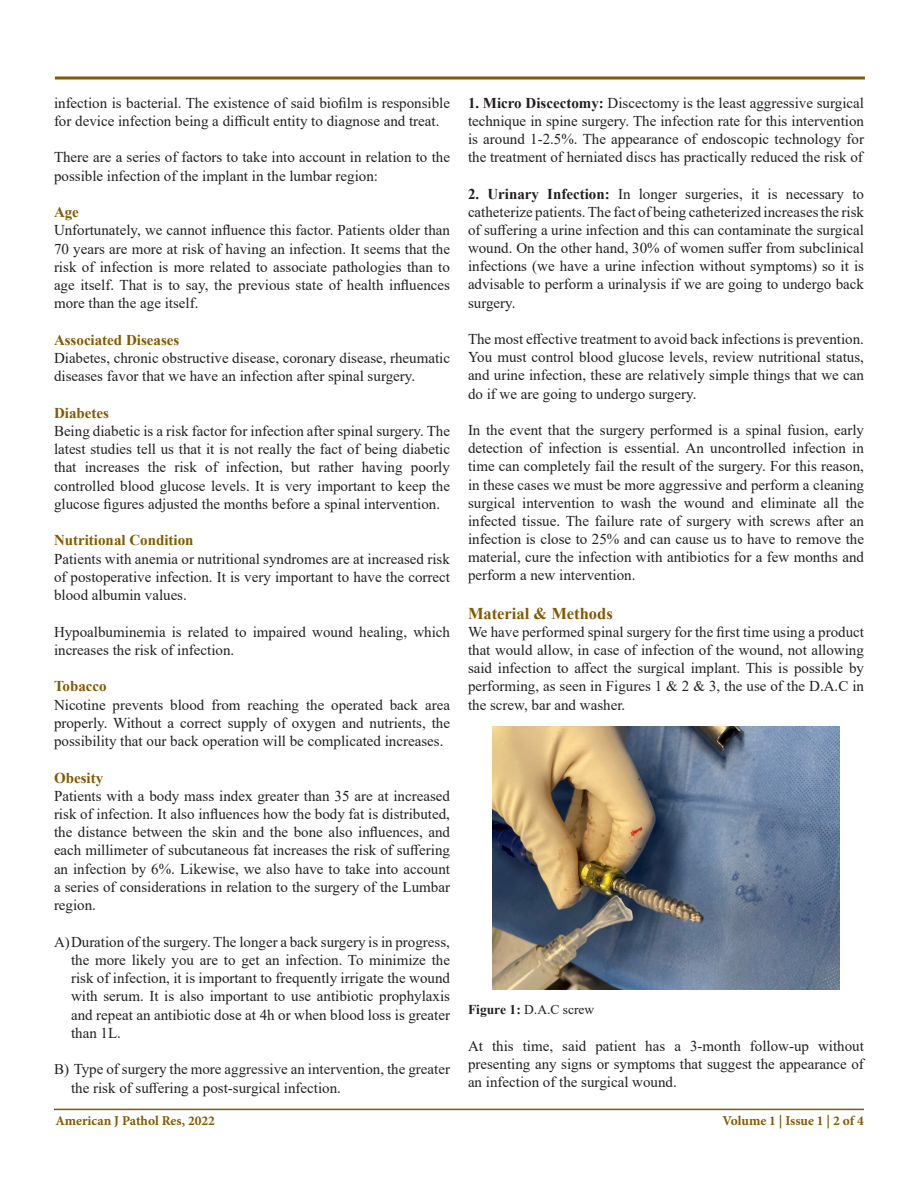
<style>
.page{position:relative;width:918px;height:1188px;background:#fff}
.page>*{position:absolute;margin:0;border:0;box-sizing:border-box;transform-origin:0 0}
.Heading{font:700 16.5px "Times New Roman";color:#825a00}
.List_Paragraph{font:15px/18.3px "Times New Roman";color:#231f20;text-align:justify}
.Sub_Heading{font:700 15px "Times New Roman";color:#825a00}
.t1{font:700 13.5px "Minion Pro";color:#825a00}
.t2{font:13.5px "Times New Roman";color:#231f20}
.s1{font-weight:700}
</style>
<div class="page">
<hr style="left:54px;top:1109px;width:810px;height:1px;background:#825a00">
<svg style="left:54px;top:76px;width:811px;height:4px;background:#a1833f"></svg>
<img style="left:493px;top:727px;width:346px;height:263px">
<p class="List_Paragraph" style="left:54px;top:93px;width:398px">infection is bacterial. The existence of said biofilm is responsible for device infection being a difficult entity to diagnose and treat.</p>
<p class="List_Paragraph" style="left:54px;top:148px;width:398px">There are a series of factors to take into account in relation to the possible infection of the implant in the lumbar region:</p>
<p class="Sub_Heading" style="left:54px;top:201px;width:26px">Age</p>
<p class="List_Paragraph" style="left:54px;top:221px;width:398px">Unfortunately, we cannot influence this factor. Patients older than 70 years are more at risk of having an infection. It seems that the risk of infection is more related to associate pathologies than to age itself. That is to say, the previous state of health influences more than the age itself.</p>
<p class="Sub_Heading" style="left:54px;top:329px;width:127px">Associated Diseases</p>
<p class="List_Paragraph" style="left:54px;top:348px;width:398px">Diabetes, chronic obstructive disease, coronary disease, rheumatic diseases favor that we have an infection after spinal surgery.</p>
<p class="Sub_Heading" style="left:54px;top:402px;width:56px">Diabetes</p>
<p class="List_Paragraph" style="left:54px;top:421px;width:398px">Being diabetic is a risk factor for infection after spinal surgery. The latest studies tell us that it is not really the fact of being diabetic that increases the risk of infection, but rather having poorly controlled blood glucose levels. It is very important to keep the glucose figures adjusted the months before a spinal intervention.</p>
<p class="Sub_Heading" style="left:54px;top:530px;width:141px">Nutritional Condition</p>
<p class="List_Paragraph" style="left:54px;top:549px;width:398px">Patients with anemia or nutritional syndromes are at increased risk of postoperative infection. It is very important to have the correct blood albumin values.</p>
<p class="List_Paragraph" style="left:54px;top:622px;width:397px">Hypoalbuminemia is related to impaired wound healing, which increases the risk of infection.</p>
<p class="Sub_Heading" style="left:54px;top:675px;width:54px">Tobacco</p>
<p class="List_Paragraph" style="left:54px;top:695px;width:398px">Nicotine prevents blood from reaching the operated back area properly. Without a correct supply of oxygen and nutrients, the possibility that our back operation will be complicated increases.</p>
<p class="Sub_Heading" style="left:54px;top:767px;width:51px">Obesity</p>
<p class="List_Paragraph" style="left:54px;top:786px;width:398px">Patients with a body mass index greater than 35 are at increased risk of infection. It also influences how the body fat is distributed, the distance between the skin and the bone also influences, and each millimeter of subcutaneous fat increases the risk of suffering an infection by 6%. Likewise, we also have to take into account a series of considerations in relation to the surgery of the Lumbar region.</p>
<p class="List_Paragraph" style="left:71px;top:932px;width:381px">Duration of the surgery. The longer a back surgery is in progress, the more likely you are to get an infection. To minimize the risk of infection, it is important to frequently irrigate the wound with serum. It is also important to use antibiotic prophylaxis and repeat an antibiotic dose at 4h or when blood loss is greater than 1L.</p>
<p class="List_Paragraph" style="left:71px;top:1060px;width:381px">Type of surgery the more aggressive an intervention, the greater the risk of suffering a post-surgical infection.</p>
<p class="List_Paragraph" style="left:468px;top:93px;width:398px"><span class="s1">1. Micro Discectomy:</span> Discectomy is the least aggressive surgical technique in spine surgery. The infection rate for this intervention is around 1-2.5%. The appearance of endoscopic technology for the treatment of herniated discs has practically reduced the risk of</p>
<p class="List_Paragraph" style="left:468px;top:184px;width:398px"><span class="s1">2. Urinary Infection:</span> In longer surgeries, it is necessary to catheterize patients. The fact of being catheterized increases the risk of suffering a urine infection and this can contaminate the surgical wound. On the other hand, 30% of women suffer from subclinical infections (we have a urine infection without symptoms) so it is advisable to perform a urinalysis if we are going to undergo back surgery.</p>
<p class="List_Paragraph" style="left:468px;top:329px;width:398px">The most effective treatment to avoid back infections is prevention.<br>You must control blood glucose levels, review nutritional status, and urine infection, these are relatively simple things that we can do if we are going to undergo surgery.</p>
<p class="List_Paragraph" style="left:468px;top:420px;width:398px">In the event that the surgery performed is a spinal fusion, early detection of infection is essential. An uncontrolled infection in time can completely fail the result of the surgery. For this reason, in these cases we must be more aggressive and perform a cleaning surgical intervention to wash the wound and eliminate all the infected tissue. The failure rate of surgery with screws after an infection is close to 25% and can cause us to have to remove the material, cure the infection with antibiotics for a few months and perform a new intervention.</p>
<p class="Heading" style="left:468px;top:601px;width:146px">Material &amp; Methods</p>
<p class="List_Paragraph" style="left:468px;top:622px;width:398px">We have performed spinal surgery for the first time using a product that would allow, in case of infection of the wound, not allowing said infection to affect the surgical implant. This is possible by performing, as seen in Figures 1 &amp; 2 &amp; 3, the use of the D.A.C in the screw, bar and washer.</p>
<p class="t2" style="left:468px;top:1000px;width:128px"><span class="s1">Figure 1:</span> D.A.C screw</p>
<p class="List_Paragraph" style="left:468px;top:1036px;width:397px">At this time, said patient has a 3-month follow-up without presenting any signs or symptoms that suggest the appearance of an infection of the surgical wound.</p>
<p class="t1" style="left:55px;top:1111px;width:161px">American J Pathol Res, 2022</p>
<p class="t1" style="left:722px;top:1112px;width:143px">Volume 1 | Issue 1 | 2 of 4</p>
</div>
